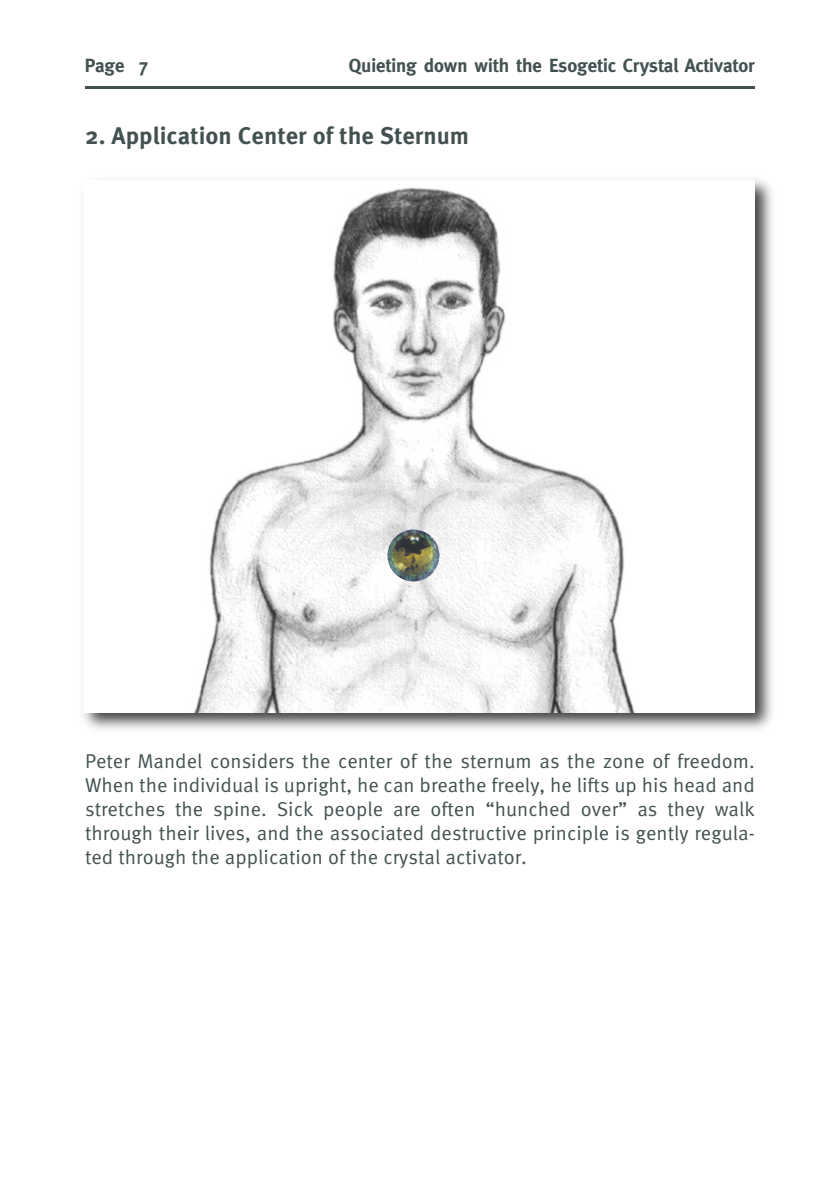
<style>
.page{position:relative;width:840px;height:1191px;background:#fff}
.page>*{position:absolute;margin:0;border:0;box-sizing:border-box;transform-origin:0 0}
.t1{font:700 24px "Meta OT";color:#435151}
.t2{font:20px/24px "Meta OT";color:#435151;text-align:justify}
.t3{font:700 19px "Meta";color:#435151}
</style>
<div class="page">
<hr style="left:85px;top:86px;width:669px;height:2px;background:#435151">
<img style="left:83px;top:179px;width:689px;height:551px">
<img style="left:84px;top:180px;width:670px;height:532px">
<img style="left:387px;top:529px;width:52px;height:52px;border-radius:50%">
<p class="t3" style="left:85px;top:56px;width:65px">Page 7</p>
<p class="t3" style="left:348px;top:56px;width:407px">Quieting down with the Esogetic Crystal Activator</p>
<p class="t1" style="left:85px;top:126px;width:385px">2. Application Center of the Sternum</p>
<p class="t2" style="left:85px;top:751px;width:670px">Peter Mandel considers the center of the sternum as the zone of freedom.<br>When the individual is upright, he can breathe freely, he lifts up his head and stretches the spine. Sick people are often “hunched over” as they walk through their lives, and the associated destructive principle is gently regula&shy;ted through the application of the crystal activator.</p>
</div>
